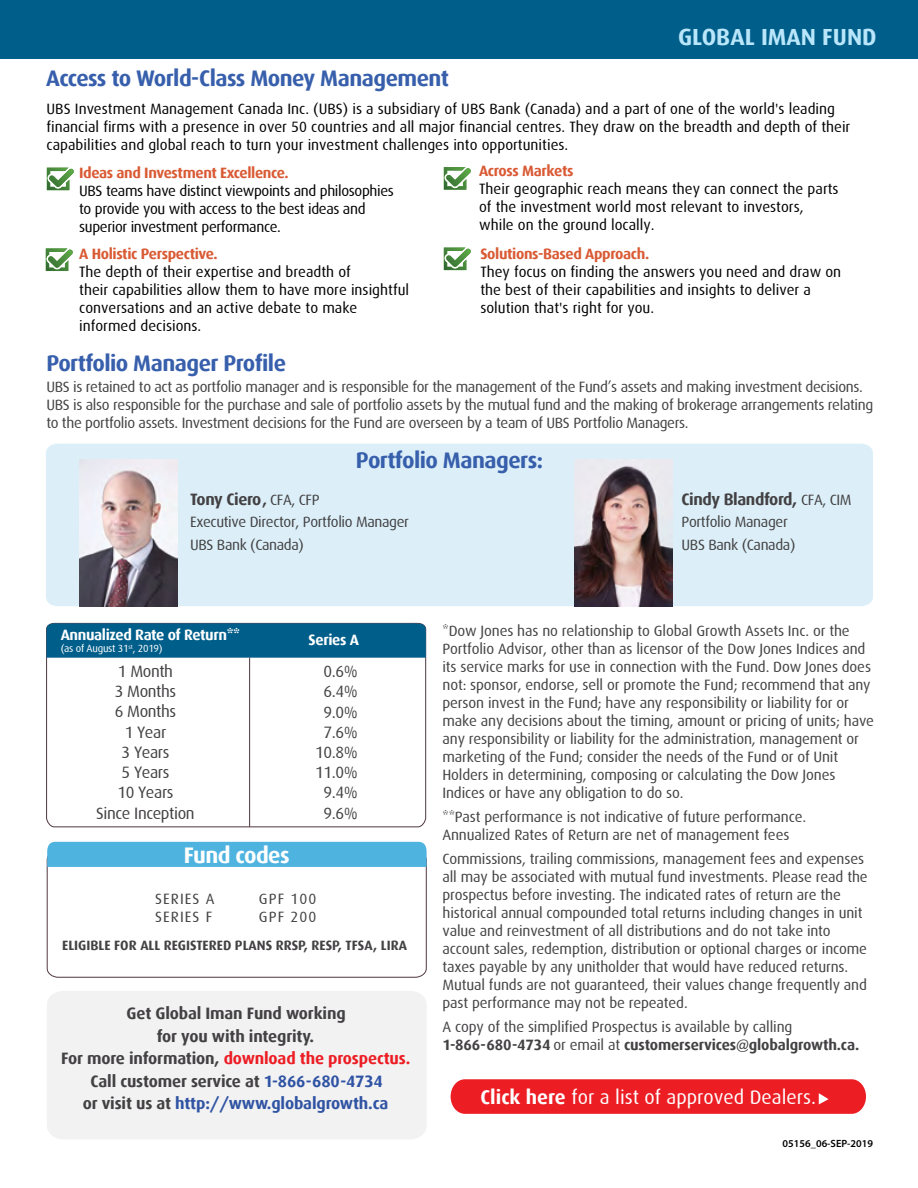
<style>
.page{position:relative;width:918px;height:1188px;background:#fff}
.page>*{position:absolute;margin:0;border:0;box-sizing:border-box;transform-origin:0 0}
.t1{font:700 23.25px "Dax";color:#b9e6fa}
.t2{font:700 22.5px "Dax";letter-spacing:-.025em;color:#375fac}
.t3{font:700 22.5px "Dax";letter-spacing:-.025em;color:#fff}
.t4{font:19.8px "Dax";color:#fff}
.t5{font:700 16.5px/22.5px "Dax";letter-spacing:-.01em;color:#434143;text-align:center}
.t6{font:16.5px/20.2px "Dax";letter-spacing:-.025em;color:#434143;text-align:center}
.t7{font:15px/18px "Dax";letter-spacing:-.01em;color:#434143}
.t8{font:15px/18px "Dax";color:#000}
.t9{font:15px/18px "Dax";letter-spacing:-.025em;color:#000}
.t10{font:700 15px "Dax";letter-spacing:-.025em;color:#d95a34}
.t11{font:700 15px "Dax";letter-spacing:-.025em;color:#fff}
.t12{font:700 13.5px "Dax";color:#434143}
.t13{font:10.5px "Dax";letter-spacing:-.025em;color:#fff}
.t14{font:600 10.5px "Myriad Pro";color:#000}
.s1{font-size:15px}
.s2{font-weight:400;font-size:15px}
.s3{color:#ed1d24}
.s4{color:#2f53a4}
.s5{color:#3054a3}
.s6{font-weight:700}
</style>
<div class="page">
<div style="left:47px;top:991px;width:379px;height:148px;background:#f2f2f2"></div>
<div style="left:0;top:0;width:918px;height:58px;background:#005e8a"></div>
<svg style="left:47px;top:867px;width:380px;height:111px"></svg>
<div style="left:46px;top:444px;width:827px;height:162px;background:#dceff8"></div>
<img style="left:79px;top:460px;width:98px;height:146px">
<img style="left:575px;top:460px;width:97px;height:146px">
<div style="left:47px;top:842px;width:380px;height:25px;background:#4fb3e0"></div>
<svg style="left:47px;top:168px;width:27px;height:22px"></svg>
<svg style="left:444px;top:167px;width:27px;height:23px"></svg>
<svg style="left:444px;top:248px;width:27px;height:22px"></svg>
<svg style="left:46px;top:248px;width:27px;height:23px"></svg>
<svg style="left:451px;top:1079px;width:415px;height:35px;background:#ed232a"></svg>
<svg style="left:46px;top:658px;width:380px;height:169px"></svg>
<div style="left:46px;top:623px;width:381px;height:35px;background:#005e8a"></div>
<hr style="left:249px;top:658px;width:1px;height:169px;background:#4e3642">
<h2 class="t2" style="left:46px;top:65px;width:404px">Access to World-Class Money Management</h2>
<h1 class="t1" style="left:678px;top:24px;width:200px">GLOBAL IMAN FUND</h1>
<p class="t8" style="left:47px;top:100px;width:805px">UBS Investment Management Canada Inc. (UBS) is a subsidiary of UBS Bank (Canada) and a part of one of the world's leading financial firms with a presence in over 50 countries and all major financial centres. They draw on the breadth and depth of their capabilities and global reach to turn your investment challenges into opportunities.</p>
<p class="t10" style="left:79px;top:164px;width:211px">Ideas and Investment Excellence.</p>
<p class="t9" style="left:79px;top:182px;width:316px">UBS teams have distinct viewpoints and philosophies to provide you with access to the best ideas and superior investment performance.</p>
<p class="t10" style="left:479px;top:162px;width:96px">Across Markets</p>
<p class="t8" style="left:479px;top:180px;width:361px">Their geographic reach means they can connect the parts of the investment world most relevant to investors, while on the ground locally.</p>
<p class="t10" style="left:480px;top:245px;width:170px">Solutions-Based Approach.</p>
<p class="t8" style="left:480px;top:263px;width:362px">They focus on finding the answers you need and draw on the best of their capabilities and insights to deliver a solution that's right for you.</p>
<p class="t10" style="left:79px;top:245px;width:140px">A Holistic Perspective.</p>
<p class="t8" style="left:79px;top:263px;width:331px">The depth of their expertise and breadth of<br>their capabilities allow them to have more insightful conversations and an active debate to make informed decisions.</p>
<h2 class="t2" style="left:46px;top:350px;width:241px">Portfolio Manager Profile</h2>
<p class="t7" style="left:46px;top:378px;width:828px">UBS is retained to act as portfolio manager and is responsible for the management of the Fund’s assets and making investment decisions.<br>UBS is also responsible for the purchase and sale of portfolio assets by the mutual fund and the making of brokerage arrangements relating to the portfolio assets. Investment decisions for the Fund are overseen by a team of UBS Portfolio Managers.</p>
<h2 class="t2" style="left:356px;top:448px;width:189px">Portfolio Managers:</h2>
<p class="t5" style="left:190px;top:488px;width:131px">Tony Ciero<span class="s1">,</span> <span class="s2">CFA, CFP</span></p>
<p class="t7" style="left:190px;top:511px;width:220px;line-height:22.5px">Executive Director, Portfolio Manager<br>UBS Bank (Canada)</p>
<p class="t5" style="left:682px;top:488px;width:172px">Cindy Blandford, <span class="s2">CFA, CIM</span></p>
<p class="t7" style="left:682px;top:511px;width:115px;line-height:22.5px">Portfolio Manager<br>UBS Bank (Canada)</p>
<p class="t11" style="left:61px;top:627px;width:181px">Annualized Rate of Return**</p>
<p class="t13" style="left:61px;top:643px;width:104px">(as of August 31<sup>st</sup>, 2019)</p>
<p class="t11" style="left:309px;top:631px;width:52px">Series A</p>
<p class="t6" style="left:96px;top:661px;width:100px">1 Month<br>3 Months<br>6 Months<br>1 Year<br>3 Years<br>5 Years<br>10 Years<br>Since Inception</p>
<p class="t6" style="left:315px;top:661px;width:44px">0.6%<br>6.4%<br>9.0%<br>7.6%<br>10.8%<br>11.0%<br>9.4%<br>9.6%</p>
<h2 class="t3" style="left:184px;top:843px;width:107px">Fund codes</h2>
<p class="t7" style="left:155px;top:890px;width:61px">SERIES A</p>
<p class="t7" style="left:259px;top:890px;width:59px">GPF 100</p>
<p class="t7" style="left:155px;top:908px;width:59px">SERIES F</p>
<p class="t7" style="left:259px;top:908px;width:59px">GPF 200</p>
<p class="t12" style="left:62px;top:938px;width:346px">ELIGIBLE FOR ALL REGISTERED PLANS RRSP, RESP, TFSA, LIRA</p>
<p class="t5" style="left:61px;top:1003px;width:351px">Get Global Iman Fund working<br>for you with integrity.<br>For more information, <span class="s3">download the prospectus.<br></span>Call customer service at <span class="s4">1-866-680-4734<br></span>or visit us at <span class="s5">http://www.globalgrowth.ca</span></p>
<p class="t7" style="left:442px;top:622px;width:433px">*Dow Jones has no relationship to Global Growth Assets Inc. or the Portfolio Advisor, other than as licensor of the Dow Jones Indices and its service marks for use in connection with the Fund. Dow Jones does not: sponsor, endorse, sell or promote the Fund; recommend that any person invest in the Fund; have any responsibility or liability for or make any decisions about the timing, amount or pricing of units; have any responsibility or liability for the administration, management or marketing of the Fund; consider the needs of the Fund or of Unit Holders in determining, composing or calculating the Dow Jones Indices or have any obligation to do so.</p>
<p class="t7" style="left:442px;top:808px;width:365px">**Past performance is not indicative of future performance.<br>Annualized Rates of Return are net of management fees</p>
<p class="t7" style="left:442px;top:850px;width:427px">Commissions, trailing commissions, management fees and expenses all may be associated with mutual fund investments. Please read the prospectus before investing. The indicated rates of return are the historical annual compounded total returns including changes in unit value and reinvestment of all distributions and do not take into account sales, redemption, distribution or optional charges or income taxes payable by any unitholder that would have reduced returns.<br>Mutual funds are not guaranteed, their values change frequently and past performance may not be repeated.</p>
<p class="t7" style="left:442px;top:1018px;width:418px">A copy of the simplified Prospectus is available by calling<br><span class="s6">1-866-680-4734</span> or email at <span class="s6">customerservices@globalgrowth.ca.</span></p>
<h3 class="t4" style="left:481px;top:1086px;width:337px"><span class="s6">Click here</span> for a list of approved Dealers.</h3>
<p class="t14" style="left:783px;top:1137px;width:92px">05156_06-SEP-2019</p>
</div>
